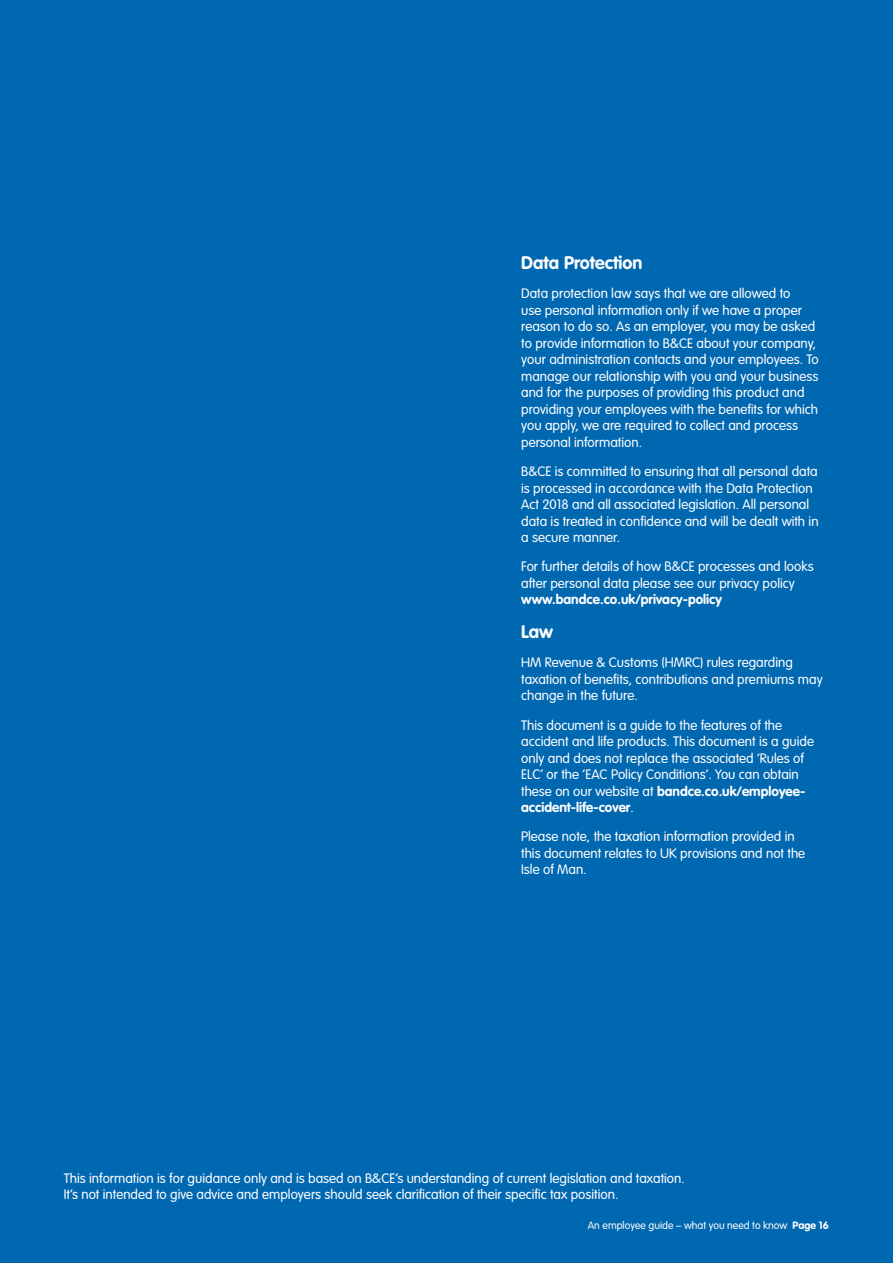
<style>
.page{position:relative;width:893px;height:1263px;background:#0067b1}
.page>*{position:absolute;margin:0;border:0;box-sizing:border-box;transform-origin:0 0}
.t1{font:700 18px "VAG Rounded Std";color:#fff}
.t2{font:300 13.5px/16.5px "VAG Rounded Std";color:#fff}
.t3{font:700 13.5px "VAG Rounded Std";color:#fff}
.t4{font:300 10.5px "VAG Rounded Std";color:#fff}
.s1{font-weight:700}
</style>
<div class="page">
<h1 class="t1" style="left:521px;top:252px;width:123px">Data Protection</h1>
<p class="t2" style="left:521px;top:286px;width:299px">Data protection law says that we are allowed to<br>use personal information only if we have a proper reason to do so. As an employer, you may be asked to provide information to B&amp;CE about your company, your administration contacts and your employees. To manage our relationship with you and your business and for the purposes of providing this product and providing your employees with the benefits for which you apply, we are required to collect and process personal information.</p>
<p class="t2" style="left:521px;top:463px;width:299px">B&amp;CE is committed to ensuring that all personal data is processed in accordance with the Data Protection Act 2018 and all associated legislation. All personal data is treated in confidence and will be dealt with in a secure manner.</p>
<p class="t2" style="left:521px;top:559px;width:294px">For further details of how B&amp;CE processes and looks after personal data please see our privacy policy</p>
<p class="t3" style="left:521px;top:592px;width:202px">www.bandce.co.uk/privacy-policy</p>
<h1 class="t1" style="left:521px;top:621px;width:34px">Law</h1>
<p class="t2" style="left:521px;top:655px;width:303px">HM Revenue &amp; Customs (HMRC) rules regarding taxation of benefits, contributions and premiums may change in the future.</p>
<p class="t2" style="left:521px;top:717px;width:294px">This document is a guide to the features of the accident and life products. This document is a guide only and does not replace the associated ‘Rules of ELC’ or the ‘EAC Policy Conditions’. You can obtain these on our website at <span class="s1">bandce.co.uk/employee&shy;accident-life-cover</span>.</p>
<p class="t2" style="left:521px;top:829px;width:286px">Please note, the taxation information provided in this document relates to UK provisions and not the<br>Isle of Man.</p>
<p class="t2" style="left:64px;top:1170px;width:622px">This information is for guidance only and is based on B&amp;CE’s understanding of current legislation and taxation.<br>It’s not intended to give advice and employers should seek clarification of their specific tax position.</p>
<p class="t4" style="left:588px;top:1219px;width:242px">An employee guide – what you need to know <span class="s1">Page 16</span></p>
</div>
